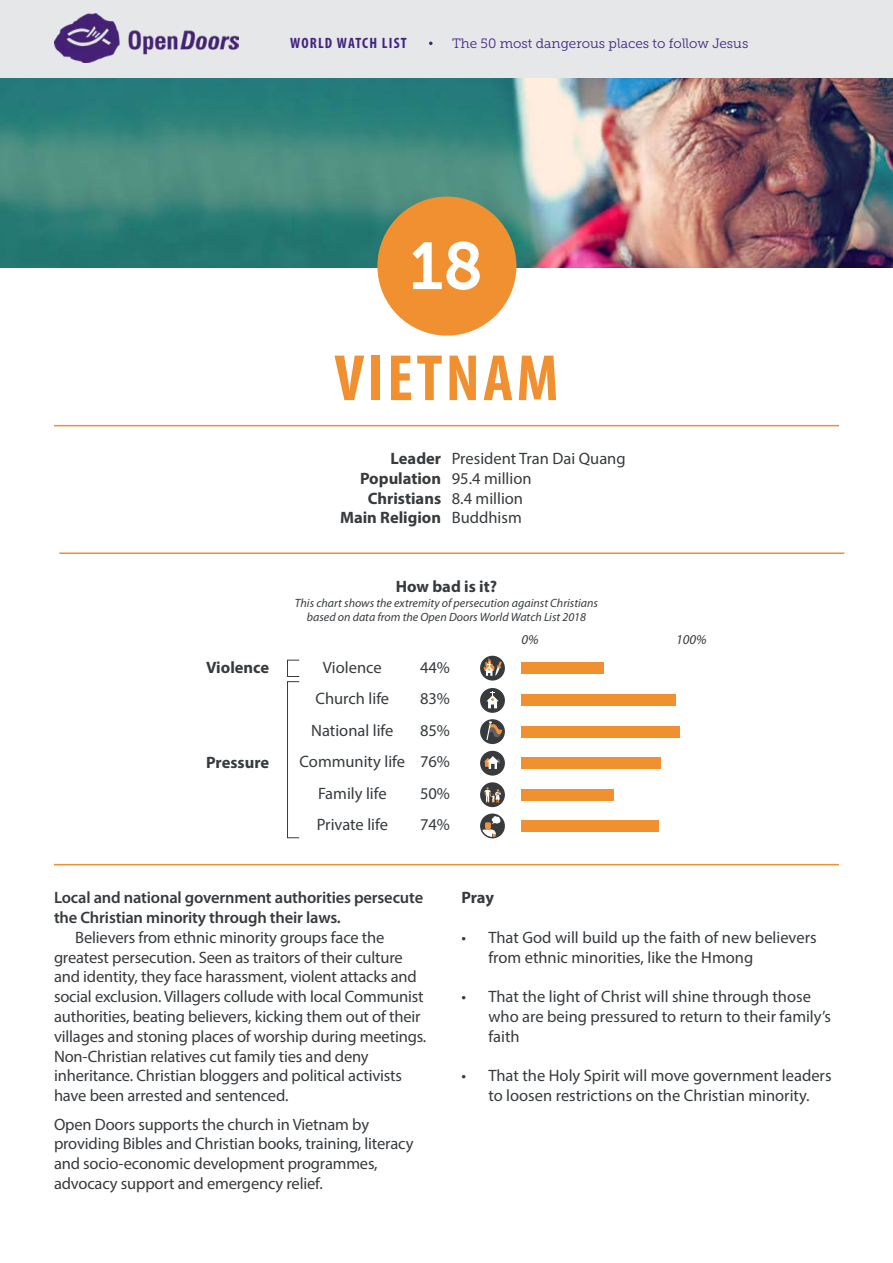
<style>
.page{position:relative;width:893px;height:1263px;background:#fff}
.page>*{position:absolute;margin:0;border:0;box-sizing:border-box;transform-origin:0 0}
.t1{font:700 condensed 66px "Myriad Pro";letter-spacing:.05em;color:#f09030}
.t2{font:66px "Museo Slab 700";color:#fff}
.t3{font:16.5px/19.8px "Myriad Pro";letter-spacing:-.01em;color:#373b3e}
.t4{font:600 16.5px/19.8px "Myriad Pro";letter-spacing:-.01em;color:#373b3e}
.t5{font:700 16.5px "Myriad Pro";color:#373b3e}
.t6{font:700 condensed 15px "Myriad Pro";letter-spacing:.08em;color:#432480}
.t7{font:13.5px "Museo Slab 300";color:#432480}
.t8{font:italic 13.5px "Myriad Pro";color:#373b3e}
.t9{font:italic 12px/14.4px "Myriad Pro";color:#373b3e;text-align:center}
</style>
<div class="page">
<div style="left:0;top:0;width:893px;height:80px;background:#e6e7e9"></div>
<img style="left:54px;top:14px;width:185px;height:48px">
<svg style="left:429px;top:42px;width:4px;height:3px"></svg>
<svg style="left:480px;top:813px;width:25px;height:25px"></svg>
<svg style="left:482px;top:816px;width:18px;height:21px"></svg>
<div style="left:480px;top:656px;width:25px;height:24px;background:#373b3e;border-radius:50%"></div>
<svg style="left:483px;top:658px;width:19px;height:18px"></svg>
<div style="left:480px;top:751px;width:25px;height:25px;background:#373b3e;border-radius:50%"></div>
<svg style="left:484px;top:756px;width:16px;height:13px"></svg>
<div style="left:480px;top:719px;width:25px;height:25px;background:#373b3e;border-radius:50%"></div>
<svg style="left:486px;top:721px;width:16px;height:19px"></svg>
<div style="left:480px;top:782px;width:25px;height:25px;background:#373b3e;border-radius:50%"></div>
<svg style="left:484px;top:787px;width:17px;height:16px"></svg>
<div style="left:480px;top:688px;width:25px;height:25px;background:#373b3e;border-radius:50%"></div>
<svg style="left:486px;top:691px;width:13px;height:17px"></svg>
<img style="left:0;top:79px;width:893px;height:188px">
<div style="left:377px;top:197px;width:139px;height:139px;background:#f09030;border-radius:50%"></div>
<hr style="left:54px;top:425px;width:785px;height:1px;background:#f09030">
<hr style="left:54px;top:864px;width:785px;height:1px;background:#f09030">
<div style="left:521px;top:662px;width:83px;height:12px;background:#f09030"></div>
<div style="left:521px;top:695px;width:155px;height:11px;background:#f09030"></div>
<div style="left:521px;top:726px;width:158px;height:11px;background:#f09030"></div>
<div style="left:521px;top:757px;width:139px;height:12px;background:#f09030"></div>
<div style="left:521px;top:789px;width:93px;height:11px;background:#f09030"></div>
<div style="left:521px;top:820px;width:138px;height:12px;background:#f09030"></div>
<div style="left:287px;top:660px;width:12px;height:17px;border:1px solid #373b3e"></div>
<hr style="left:59px;top:552px;width:785px;height:2px;background:#f09030">
<div style="left:287px;top:681px;width:12px;height:157px;border:1px solid #373b3e"></div>
<p class="t6" style="left:290px;top:34px;width:118px">WORLD WATCH LIST</p>
<p class="t7" style="left:452px;top:36px;width:298px">The 50 most dangerous places to follow Jesus</p>
<p class="t2" style="left:410px;top:229px;width:75px">18</p>
<p class="t1" style="left:334px;top:337px;width:226px">VIETNAM</p>
<p class="t5" style="left:391px;top:448px;width:52px">Leader</p>
<p class="t5" style="left:360px;top:468px;width:83px">Population</p>
<p class="t5" style="left:368px;top:487px;width:75px">Christians</p>
<p class="t5" style="left:340px;top:507px;width:103px">Main Religion</p>
<p class="t3" style="left:452px;top:448px;width:175px">President Tran Dai Quang</p>
<p class="t3" style="left:452px;top:468px;width:81px">95.4 million</p>
<p class="t3" style="left:452px;top:488px;width:73px">8.4 million</p>
<p class="t3" style="left:452px;top:508px;width:71px">Buddhism</p>
<p class="t5" style="left:396px;top:576px;width:103px">How bad is it?</p>
<p class="t9" style="left:295px;top:595px;width:305px">This chart shows the extremity of persecution against Christians based on data from the Open Doors World Watch List 2018</p>
<p class="t8" style="left:521px;top:631px;width:19px">0%</p>
<p class="t8" style="left:676px;top:631px;width:32px">100%</p>
<p class="t5" style="left:206px;top:656px;width:64px">Violence</p>
<p class="t3" style="left:323px;top:657px;width:60px">Violence</p>
<p class="t3" style="left:315px;top:688px;width:75px">Church life</p>
<p class="t3" style="left:311px;top:720px;width:84px">National life</p>
<p class="t3" style="left:300px;top:751px;width:107px">Community life</p>
<p class="t3" style="left:318px;top:783px;width:70px">Family life</p>
<p class="t3" style="left:317px;top:814px;width:73px">Private life</p>
<p class="t5" style="left:206px;top:751px;width:65px">Pressure</p>
<p class="t3" style="left:420px;top:657px;width:31px">44%</p>
<p class="t3" style="left:420px;top:688px;width:31px">83%</p>
<p class="t3" style="left:420px;top:720px;width:31px">85%</p>
<p class="t3" style="left:420px;top:751px;width:31px">76%</p>
<p class="t3" style="left:420px;top:783px;width:31px">50%</p>
<p class="t3" style="left:420px;top:814px;width:31px">74%</p>
<p class="t4" style="left:54px;top:887px;width:371px">Local and national government authorities persecute the Christian minority through their laws.</p>
<p class="t3" style="left:54px;top:927px;width:374px;text-indent:21px">Believers from ethnic minority groups face the greatest persecution. Seen as traitors of their culture and identity, they face harassment, violent attacks and social exclusion. Villagers collude with local Communist authorities, beating believers, kicking them out of their villages and stoning places of worship during meetings.<br>Non-Christian relatives cut family ties and deny inheritance. Christian bloggers and political activists have been arrested and sentenced.</p>
<p class="t3" style="left:54px;top:1114px;width:361px">Open Doors supports the church in Vietnam by providing Bibles and Christian books, training, literacy and socio-economic development programmes, advocacy support and emergency relief.</p>
<p class="t5" style="left:461px;top:887px;width:34px">Pray</p>
<p class="t3" style="left:488px;top:927px;width:330px;text-indent:-27px">• That God will build up the faith of new believers from ethnic minorities, like the Hmong</p>
<p class="t3" style="left:488px;top:986px;width:344px;text-indent:-27px">• That the light of Christ will shine through those who are being pressured to return to their family’s faith</p>
<p class="t3" style="left:461px;top:1066px;width:372px;text-align:center">• That the Holy Spirit will move government leaders to loosen restrictions on the Christian minority.</p>
</div>
